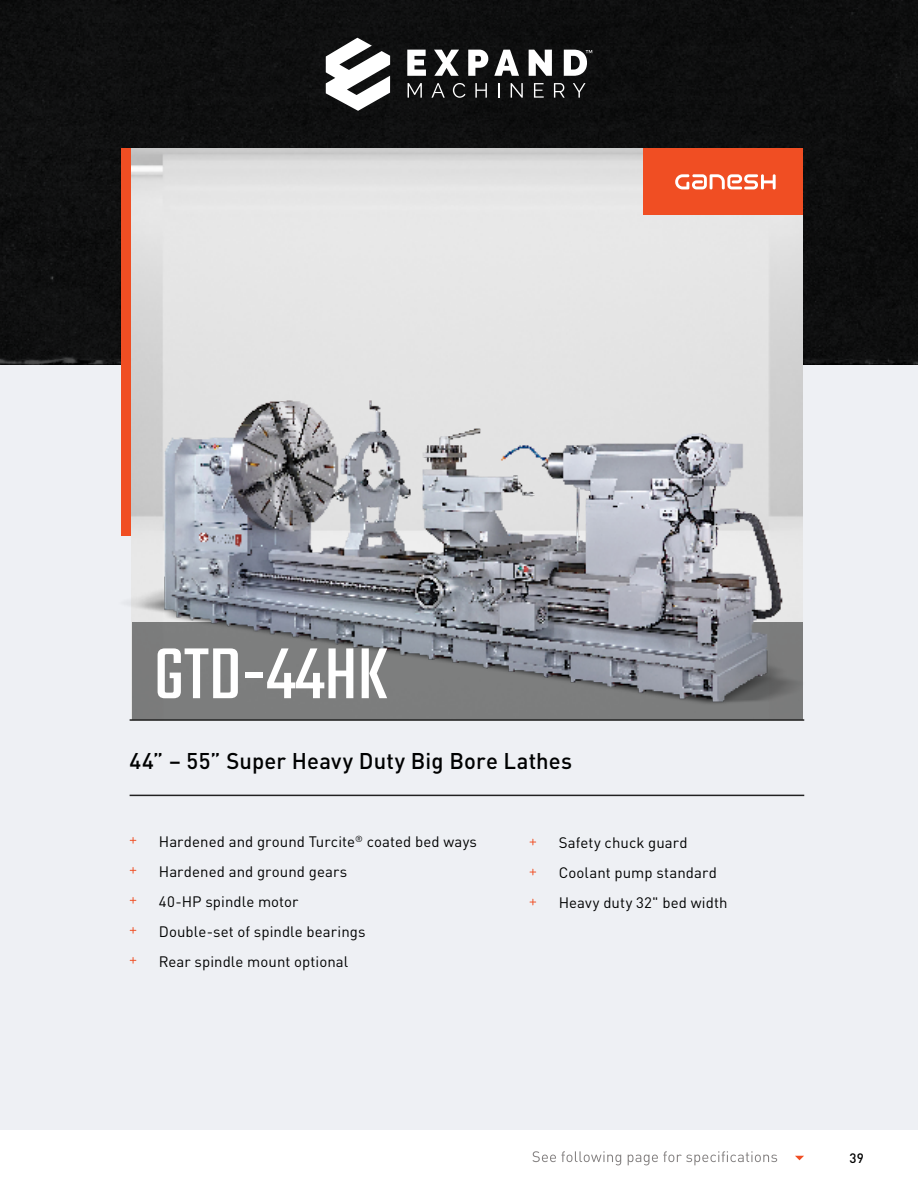
<style>
.page{position:relative;width:918px;height:1188px;background:#fff}
.page>*{position:absolute;margin:0;border:0;box-sizing:border-box;transform-origin:0 0}
.t1{font:79.5px "Teko";color:#fff}
.t2{font:500 22.5px "DINOT";letter-spacing:.005em;color:#000101}
.t3{font:15px/30px "DINOT";letter-spacing:.005em;color:#000101}
.t4{font:500 13.5px "DINOT";color:#000}
</style>
<div class="page">
<div style="left:0;top:365px;width:918px;height:765px;background:#eef0f4"></div>
<hr style="left:130px;top:795px;width:674px;height:1px;background:#212121">
<svg style="left:532px;top:1151px;width:245px;height:14px"></svg>
<svg style="left:795px;top:1156px;width:9px;height:4px"></svg>
<div style="left:0;top:0;width:918px;height:364px;background:#0e0f0f"></div>
<div style="left:132px;top:622px;width:670px;height:98px;background:#7c7d7d"></div>
<svg style="left:326px;top:38px;width:64px;height:73px"></svg>
<svg style="left:408px;top:83px;width:14px;height:15px"></svg>
<svg style="left:431px;top:83px;width:14px;height:15px"></svg>
<svg style="left:453px;top:83px;width:12px;height:15px"></svg>
<svg style="left:475px;top:83px;width:12px;height:15px"></svg>
<svg style="left:498px;top:83px;width:1px;height:15px"></svg>
<svg style="left:511px;top:83px;width:12px;height:15px"></svg>
<svg style="left:534px;top:83px;width:10px;height:15px"></svg>
<svg style="left:554px;top:83px;width:11px;height:15px"></svg>
<svg style="left:573px;top:83px;width:13px;height:15px"></svg>
<svg style="left:407px;top:50px;width:19px;height:26px"></svg>
<svg style="left:434px;top:50px;width:25px;height:26px"></svg>
<svg style="left:468px;top:50px;width:20px;height:26px"></svg>
<svg style="left:494px;top:50px;width:25px;height:26px"></svg>
<svg style="left:529px;top:50px;width:23px;height:26px"></svg>
<svg style="left:564px;top:50px;width:28px;height:26px"></svg>
<hr style="left:130px;top:719px;width:674px;height:2px;background:#212121">
<img style="left:114px;top:136px;width:717px;height:581px">
<svg style="left:130px;top:837px;width:6px;height:7px"></svg>
<svg style="left:130px;top:867px;width:6px;height:7px"></svg>
<svg style="left:130px;top:897px;width:6px;height:7px"></svg>
<svg style="left:130px;top:927px;width:6px;height:7px"></svg>
<svg style="left:130px;top:957px;width:6px;height:7px"></svg>
<svg style="left:529px;top:839px;width:7px;height:6px"></svg>
<svg style="left:529px;top:869px;width:7px;height:6px"></svg>
<svg style="left:529px;top:899px;width:7px;height:6px"></svg>
<div style="left:643px;top:148px;width:159px;height:67px;background:#f04e23"></div>
<svg style="left:675px;top:174px;width:101px;height:15px"></svg>
<h1 class="t1" style="left:154px;top:629px;width:236px">GTD-44HK</h1>
<h2 class="t2" style="left:130px;top:747px;width:444px">44” – 55” Super Heavy Duty Big Bore Lathes</h2>
<p class="t3" style="left:159px;top:826px;width:320px">Hardened and ground Turcite<sup>®</sup> coated bed ways<br>Hardened and ground gears<br>40-HP spindle motor<br>Double-set of spindle bearings<br>Rear spindle mount optional</p>
<p class="t3" style="left:559px;top:827px;width:170px">Safety chuck guard<br>Coolant pump standard<br>Heavy duty 32" bed width</p>
<p class="t4" style="left:849px;top:1150px;width:16px">39</p>
</div>
